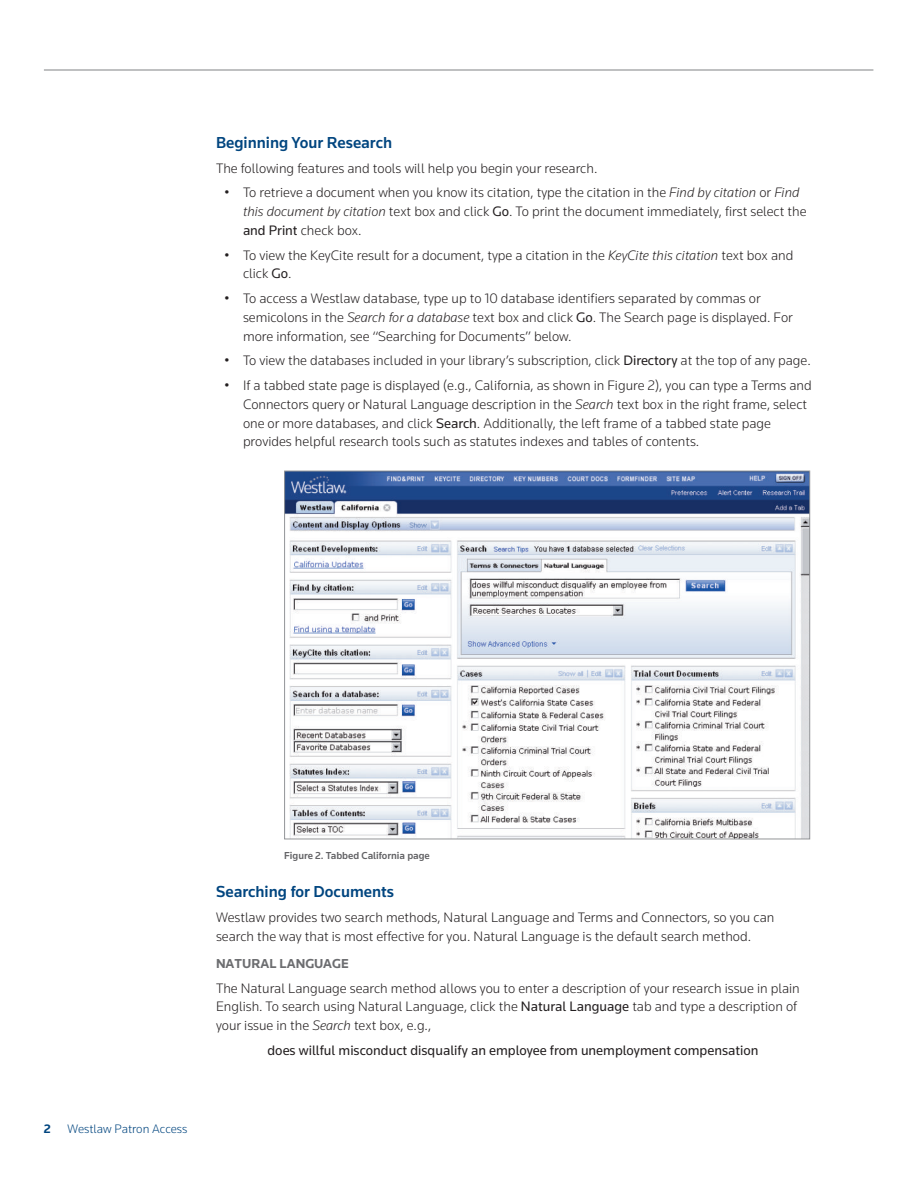
<style>
.page{position:relative;width:918px;height:1188px;background:#fff}
.page>*{position:absolute;margin:0;border:0;box-sizing:border-box;transform-origin:0 0}
.t1{font:500 16.5px "Knowledge";color:#01457f}
.t2{font:300 14.25px/18.8px "Knowledge";color:#231f20}
.t3{font:14.25px "Knowledge";color:#231f20}
.t4{font:700 13.5px "Knowledge";color:#6c6d70}
.t5{font:300 12.75px "Knowledge";color:#01457f}
.t6{font:700 12.75px "Knowledge";color:#01457f}
.t7{font:500 10.5px "Knowledge";color:#636366}
.s1{font-style:italic}
.s2{font-weight:400}
</style>
<div class="page">
<hr style="left:44px;top:70px;width:829px;height:1px;background:#808285">
<img style="left:286px;top:473px;width:522px;height:364px">
<p class="t1" style="left:216px;top:136px;width:178px">Beginning Your Research</p>
<p class="t2" style="left:216px;top:159px;width:383px">The following features and tools will help you begin your research.</p>
<p class="t2" style="left:243px;top:184px;width:565px;text-indent:-18px">• To retrieve a document when you know its citation, type the citation in the <span class="s1">Find by citation</span> or <span class="s1">Find this document by citation</span> text box and click <span class="s2">Go</span>. To print the document immediately, first select the <span class="s2">and Print</span> check box.</p>
<p class="t2" style="left:243px;top:246px;width:552px;text-indent:-18px">• To view the KeyCite result for a document, type a citation in the <span class="s1">KeyCite this citation</span> text box and click <span class="s2">Go</span>.</p>
<p class="t2" style="left:243px;top:290px;width:551px;text-indent:-18px">• To access a Westlaw database, type up to 10 database identifiers separated by commas or semicolons in the <span class="s1">Search for a database</span> text box and click <span class="s2">Go</span>. The Search page is displayed. For more information, see “Searching for Documents” below.</p>
<p class="t2" style="left:225px;top:352px;width:588px">• To view the databases included in your library’s subscription, click <span class="s2">Directory</span> at the top of any page.</p>
<p class="t2" style="left:243px;top:377px;width:570px;text-indent:-18px">• If a tabbed state page is displayed (e.g., California, as shown in Figure 2), you can type a Terms and Connectors query or Natural Language description in the <span class="s1">Search</span> text box in the right frame, select one or more databases, and click <span class="s2">Search</span>. Additionally, the left frame of a tabbed state page provides helpful research tools such as statutes indexes and tables of contents.</p>
<p class="t6" style="left:44px;top:1122px;width:8px">2</p>
<p class="t5" style="left:68px;top:1124px;width:121px">Westlaw Patron Access</p>
<p class="t7" style="left:284px;top:852px;width:147px">Figure 2. Tabbed California page</p>
<p class="t1" style="left:216px;top:886px;width:180px">Searching for Documents</p>
<p class="t2" style="left:216px;top:909px;width:560px">Westlaw provides two search methods, Natural Language and Terms and Connectors, so you can search the way that is most effective for you. Natural Language is the default search method.</p>
<p class="t4" style="left:216px;top:955px;width:134px">NATURAL LANGUAGE</p>
<p class="t2" style="left:216px;top:979px;width:585px">The Natural Language search method allows you to enter a description of your research issue in plain<br>English. To search using Natural Language, click the <span class="s2">Natural Language</span> tab and type a description of your issue in the <span class="s1">Search</span> text box, e.g.,</p>
<p class="t3" style="left:268px;top:1045px;width:492px">does willful misconduct disqualify an employee from unemployment compensation</p>
</div>
